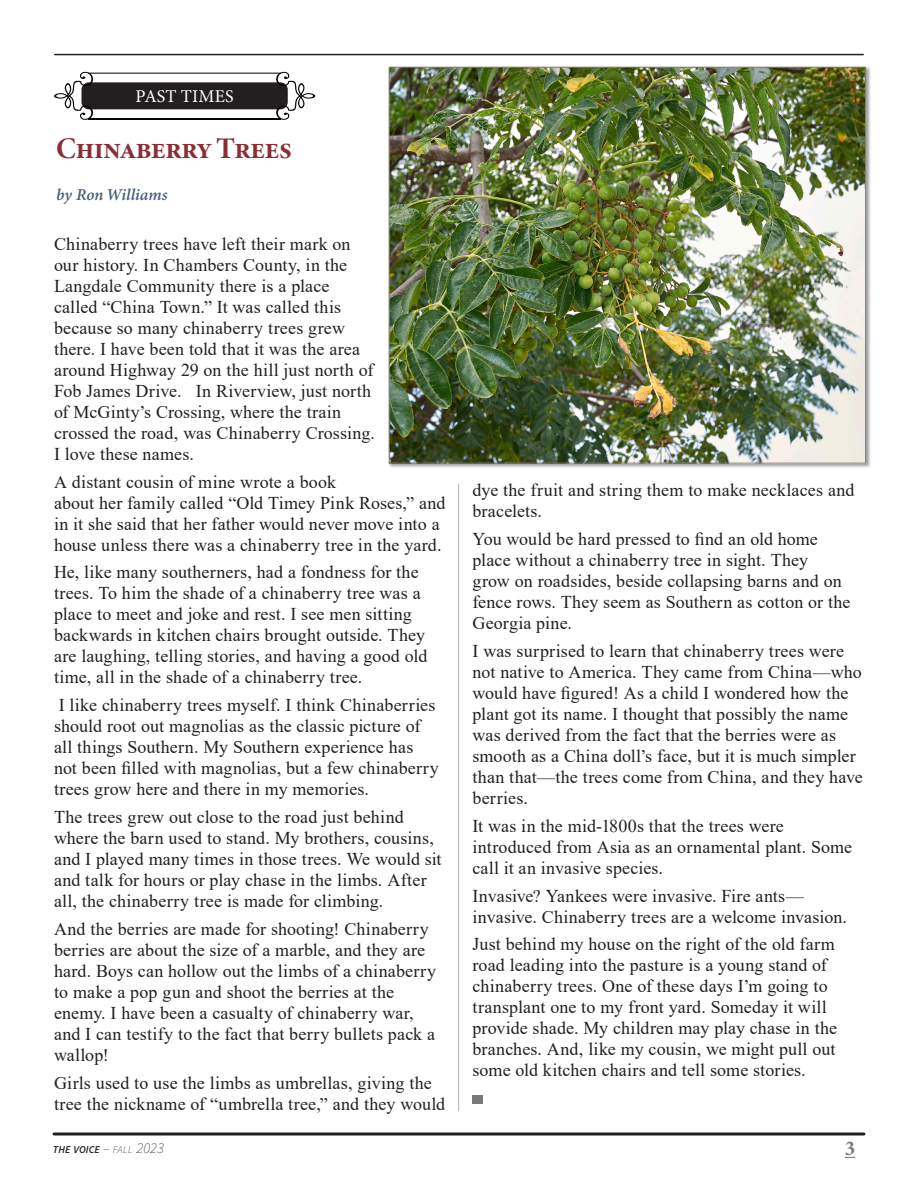
<style>
.page{position:relative;width:918px;height:1188px;background:#fff}
.page>*{position:absolute;margin:0;border:0;box-sizing:border-box;transform-origin:0 0}
.t1{font:30px "Minion Variable Concept";color:#8b2d37}
.t2{font:700 21px "Minion Pro";color:#76787b}
.t3{font:18px/21px "Times New Roman";letter-spacing:.01em;color:#231f20}
.t4{font:18px "Minion Pro";letter-spacing:.01em;color:#fff}
.t5{font:italic 16.5px "Minion Variable Concept";letter-spacing:.005em;color:#4a5f7d}
.t6{font:italic 10.5px "Source Sans Variable";color:#231f20}
.s1{font-size:15px}
</style>
<div class="page">
<svg style="left:54px;top:1132px;width:810px;height:4px;background:#595657"></svg>
<hr style="left:458px;top:484px;width:1px;height:627px;background:#b2b3b7">
<hr style="left:55px;top:54px;width:808px;height:1px;background:#231f20">
<div style="left:472px;top:1095px;width:11px;height:9px;background:#7b7879"></div>
<svg style="left:54px;top:71px;width:262px;height:49px"></svg>
<hr style="left:88px;top:118px;width:193px;height:1px;background:#040503">
<div style="left:388px;top:66px;width:483px;height:403px;background:#231f20;opacity:.43"></div>
<img style="left:391px;top:69px;width:473px;height:392px">
<p class="t4" style="left:136px;top:85px;width:100px">PAST TIMES</p>
<h1 class="t1" style="left:56px;top:128px;width:237px">Chinaberry Trees</h1>
<p class="t5" style="left:56px;top:184px;width:113px">by Ron Williams</p>
<p class="t3" style="left:54px;top:233px;width:322px">Chinaberry trees have left their mark on our history. In Chambers County, in the Langdale Community there is a place called “China Town.” It was called this because so many chinaberry trees grew there. I have been told that it was the area around Highway 29 on the hill just north of Fob James Drive. In Riverview, just north of McGinty’s Crossing, where the train crossed the road, was Chinaberry Crossing.<br>I love these names.</p>
<p class="t3" style="left:54px;top:471px;width:393px">A distant cousin of mine wrote a book<br>about her family called “Old Timey Pink Roses,” and in it she said that her father would never move into a house unless there was a chinaberry tree in the yard.</p>
<p class="t3" style="left:54px;top:561px;width:375px">He, like many southerners, had a fondness for the trees. To him the shade of a chinaberry tree was a place to meet and joke and rest. I see men sitting backwards in kitchen chairs brought outside. They are laughing, telling stories, and having a good old time, all in the shade of a chinaberry tree.</p>
<p class="t3" style="left:54px;top:694px;width:386px">I like chinaberry trees myself. I think Chinaberries should root out magnolias as the classic picture of all things Southern. My Southern experience has not been filled with magnolias, but a few chinaberry trees grow here and there in my memories.</p>
<p class="t3" style="left:54px;top:806px;width:389px">The trees grew out close to the road just behind where the barn used to stand. My brothers, cousins, and I played many times in those trees. We would sit and talk for hours or play chase in the limbs. After all, the chinaberry tree is made for climbing.</p>
<p class="t3" style="left:54px;top:918px;width:384px">And the berries are made for shooting! Chinaberry berries are about the size of a marble, and they are hard. Boys can hollow out the limbs of a chinaberry to make a pop gun and shoot the berries at the enemy. I have been a casualty of chinaberry war, and I can testify to the fact that berry bullets pack a wallop!</p>
<p class="t3" style="left:54px;top:1071px;width:393px">Girls used to use the limbs as umbrellas, giving the tree the nickname of “umbrella tree,” and they would</p>
<p class="t3" style="left:472px;top:479px;width:383px">dye the fruit and string them to make necklaces and bracelets.</p>
<p class="t3" style="left:472px;top:528px;width:380px">You would be hard pressed to find an old home place without a chinaberry tree in sight. They<br>grow on roadsides, beside collapsing barns and on fence rows. They seem as Southern as cotton or the Georgia pine.</p>
<p class="t3" style="left:472px;top:640px;width:392px">I was surprised to learn that chinaberry trees were not native to America. They came from China—who would have figured! As a child I wondered how the plant got its name. I thought that possibly the name was derived from the fact that the berries were as smooth as a China doll’s face, but it is much simpler than that—the trees come from China, and they have berries.</p>
<p class="t3" style="left:472px;top:815px;width:381px">It was in the mid-1800s that the trees were introduced from Asia as an ornamental plant. Some call it an invasive species.</p>
<p class="t3" style="left:472px;top:884px;width:376px">Invasive? Yankees were invasive. Fire ants— invasive. Chinaberry trees are a welcome invasion.</p>
<p class="t3" style="left:472px;top:933px;width:366px">Just behind my house on the right of the old farm road leading into the pasture is a young stand of chinaberry trees. One of these days I’m going to transplant one to my front yard. Someday it will provide shade. My children may play chase in the branches. And, like my cousin, we might pull out some old kitchen chairs and tell some stories.</p>
<p class="t6" style="left:53px;top:1143px;width:113px">THE VOICE <span class="s1">–</span> FALL <span class="s1">2023</span></p>
<p class="t2" style="left:845px;top:1134px;width:12px">3</p>
</div>
